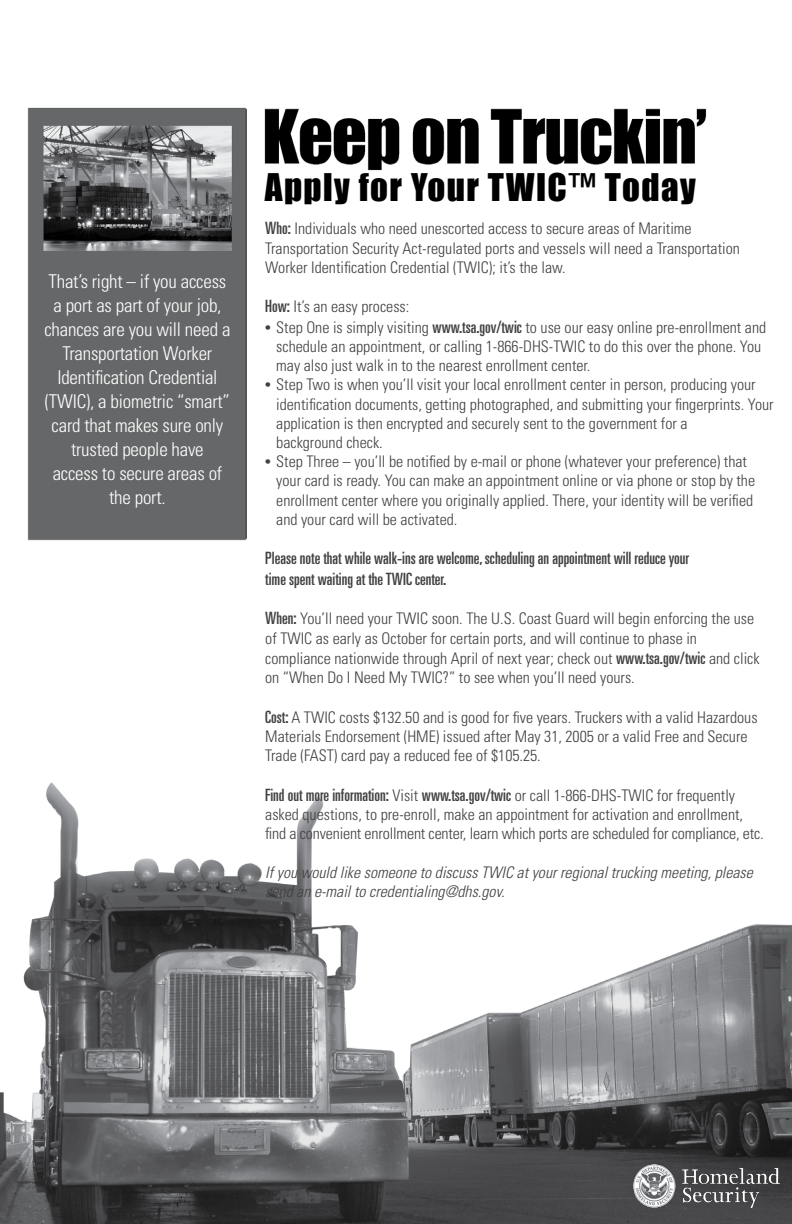
<style>
.page{position:relative;width:792px;height:1224px;background:#fff}
.page>*{position:absolute;margin:0;border:0;box-sizing:border-box;transform-origin:0 0}
.t1{font:35px "Impact";letter-spacing:.04em;color:#000}
.t2{font:300 condensed 19px/24px "Univers LT Std";letter-spacing:-.01em;color:#fff;text-align:center}
.t3{font:ultra-condensed 17px/20.4px "Univers LT Std";color:#414142}
.t4{font:300 condensed 16px/19.2px "Univers LT Std";color:#414142}
.t5{font:italic 300 condensed 16px/19.2px "Univers LT Std";color:#414142}
.s1{font-weight:400;font-stretch:ultra-condensed;font-size:17px}
.s2{font-family:"Arial";font-weight:700;font-stretch:normal}
.s3{font-weight:300;font-stretch:condensed;font-size:16px}
</style>
<div class="page">
<img style="left:0;top:107px;width:792px;height:1117px">
<img style="left:633px;top:1165px;width:147px;height:43px">
<p class="t2" style="left:44px;top:269px;width:187px">That’s right – if you access a port as part of your job, chances are you will need a<br>Transportation Worker<br>Identification Credential (TWIC), a biometric “smart” card that makes sure only trusted people have<br>access to secure areas of the port.</p>
<h1 class="t1" style="left:265px;top:160px;width:432px">Apply for Your TWIC™ Today</h1>
<p class="t4" style="left:265px;top:219px;width:476px"><span class="s1">Who:</span> Individuals who need unescorted access to secure areas of Maritime<br>Transportation Security Act-regulated ports and vessels will need a Transportation<br>Worker Identification Credential (TWIC); it’s the law.</p>
<p class="t4" style="left:265px;top:297px;width:146px"><span class="s1">How:</span> It’s an easy process:</p>
<p class="t4" style="left:276px;top:318px;width:492px;text-indent:-11px"><span class="s2">•</span> Step One is simply visiting <span class="s1">www.tsa.gov/twic</span> to use our easy online pre-enrollment and schedule an appointment, or calling 1-866-DHS-TWIC to do this over the phone. You may also just walk in to the nearest enrollment center.</p>
<p class="t4" style="left:276px;top:375px;width:499px;text-indent:-11px"><span class="s2">•</span> Step Two is when you’ll visit your local enrollment center in person, producing your identification documents, getting photographed, and submitting your fingerprints. Your application is then encrypted and securely sent to the government for a<br>background check.</p>
<p class="t4" style="left:276px;top:452px;width:480px;text-indent:-11px"><span class="s2">•</span> Step Three – you’ll be notified by e-mail or phone (whatever your preference) that your card is ready. You can make an appointment online or via phone or stop by the enrollment center where you originally applied. There, your identity will be verified and your card will be activated.</p>
<p class="t3" style="left:265px;top:548px;width:425px">Please note that while walk-ins are welcome, scheduling an appointment will reduce your time spent waiting at the TWIC center.</p>
<p class="t4" style="left:265px;top:609px;width:496px;line-height:19.6px"><span class="s1">When:</span> You’ll need your TWIC soon. The U.S. Coast Guard will begin enforcing the use of TWIC as early as October for certain ports, and will continue to phase in compliance nationwide through April of next year; check out <span class="s1">www.tsa.gov/twic</span> and click on “When Do I Need My TWIC?” to see when you’ll need yours.</p>
<p class="t4" style="left:265px;top:708px;width:494px"><span class="s1">Cost:</span> A TWIC costs $132.50 and is good for five years. Truckers with a valid Hazardous<br>Materials Endorsement (HME) issued after May 31, 2005 or a valid Free and Secure<br>Trade (FAST) card pay a reduced fee of $105.25.</p>
<p class="t3" style="left:265px;top:784px;width:471px">Find out more information: <span class="s3">Visit</span> www.tsa.gov/twic <span class="s3">or call 1-866-DHS-TWIC for frequently</span></p>
<p class="t4" style="left:265px;top:805px;width:500px">asked questions, to pre-enroll, make an appointment for activation and enrollment, find a convenient enrollment center, learn which ports are scheduled for compliance, etc.</p>
<p class="t5" style="left:265px;top:863px;width:489px">If you would like someone to discuss TWIC at your regional trucking meeting, please send an e-mail to credentialing@dhs.gov.</p>
</div>
